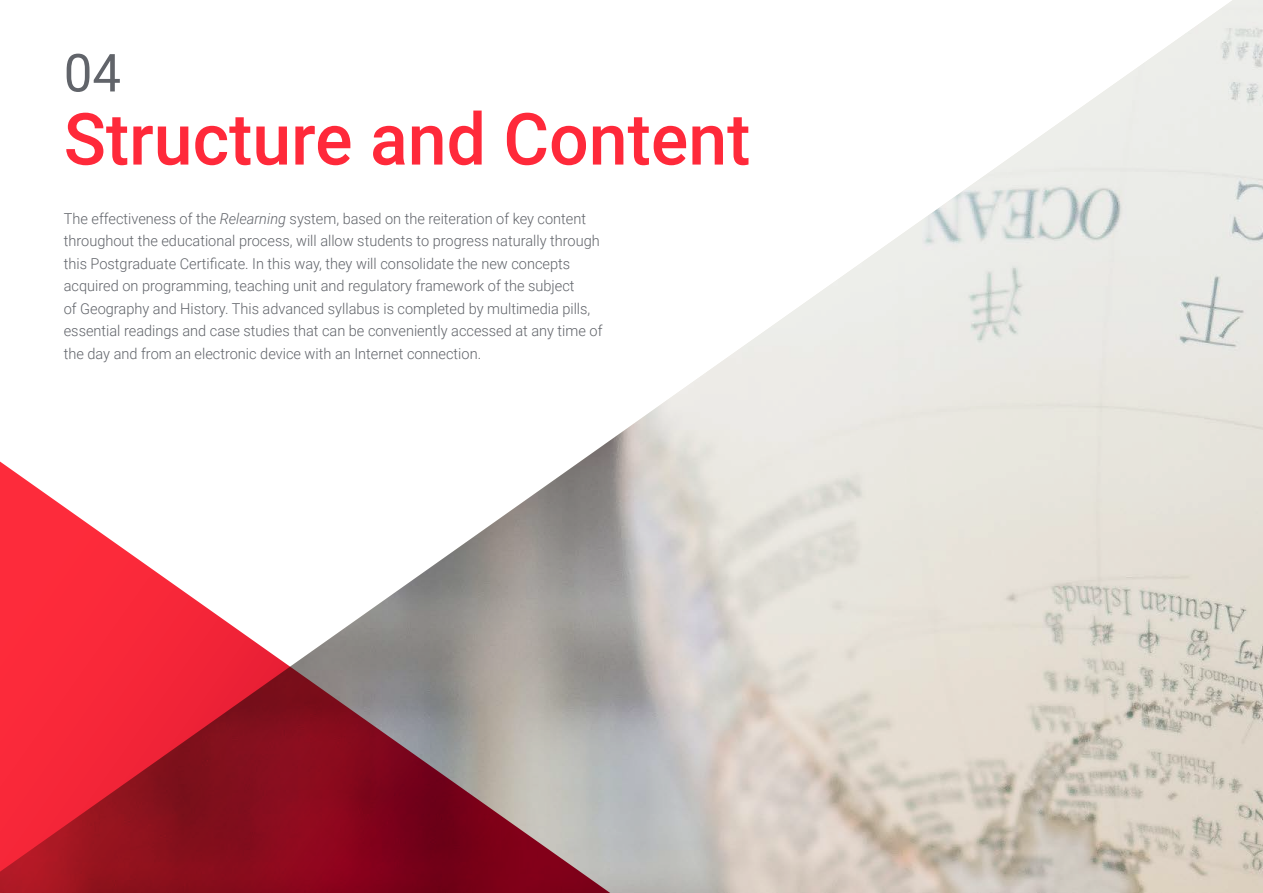
<style>
.page{position:relative;width:1263px;height:893px;background:#fff}
.page>*{position:absolute;margin:0;border:0;box-sizing:border-box;transform-origin:0 0}
.t1{font:500 72px "Roboto";color:#ff293a}
.t2{font:52.5px "Roboto";color:#61646a}
.t3{font:300 15px/22.5px "Roboto";color:#61646a}
.s1{font-style:italic}
</style>
<div class="page">
<img style="left:602px;top:0;width:661px;height:893px">
<svg style="left:0;top:446px;width:640px;height:447px"></svg>
<h2 class="t2" style="left:64px;top:36px;width:59px">04</h2>
<h1 class="t1" style="left:64px;top:89px;width:688px">Structure and Content</h1>
<p class="t3" style="left:64px;top:207px;width:540px">The effectiveness of the <span class="s1">Relearning</span> system, based on the reiteration of key content throughout the educational process, will allow students to progress naturally through this Postgraduate Certificate. In this way, they will consolidate the new concepts acquired on programming, teaching unit and regulatory framework of the subject<br>of Geography and History. This advanced syllabus is completed by multimedia pills, essential readings and case studies that can be conveniently accessed at any time of the day and from an electronic device with an Internet connection.</p>
</div>
